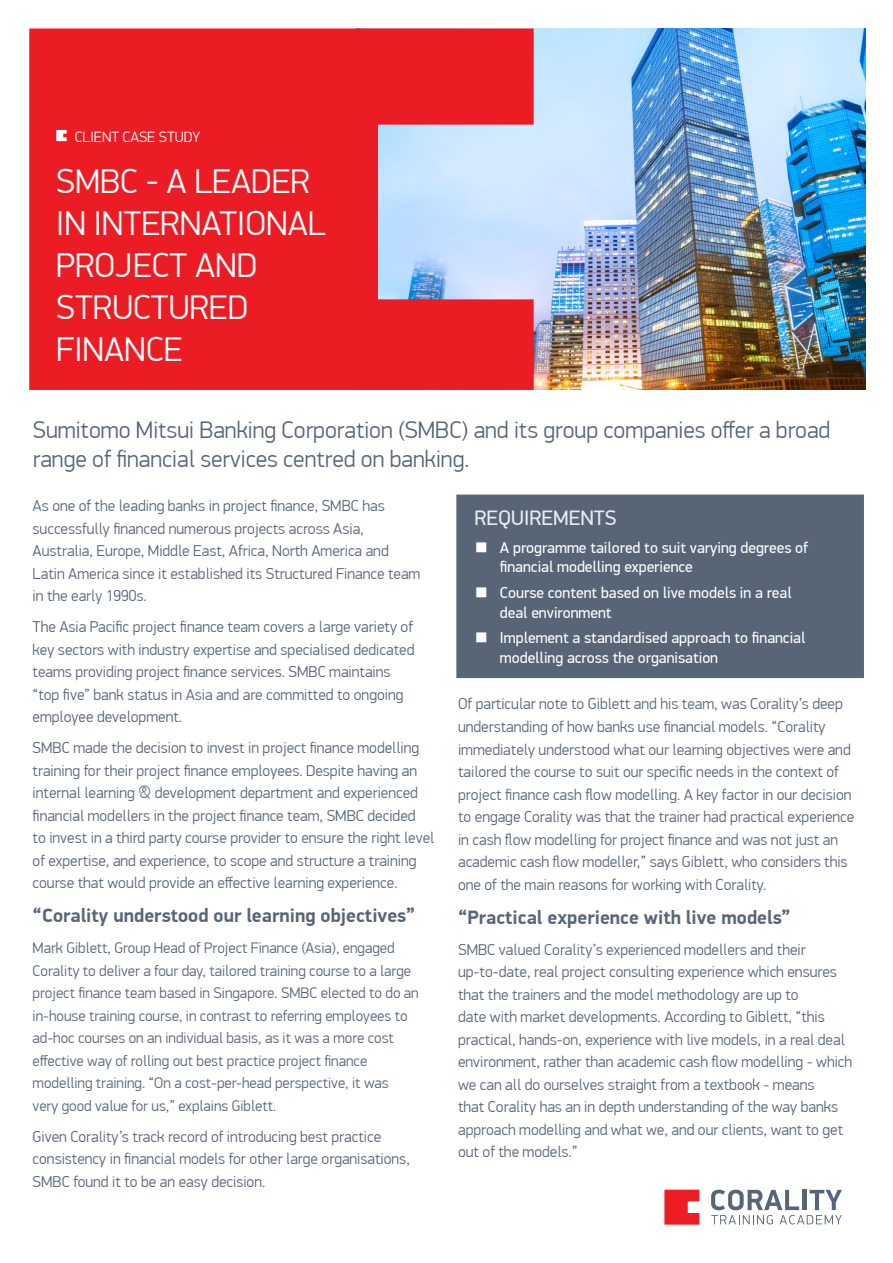
<style>
.page{position:relative;width:893px;height:1263px;background:#fff}
.page>*{position:absolute;margin:0;border:0;box-sizing:border-box;transform-origin:0 0}
.t1{font:300 34.5px/42px "PF Din Display Pro";color:#fff}
.t2{font:300 24px/28.5px "PF Din Display Pro";color:#586577}
.t3{font:21px "PF Din Display Pro";color:#e7ebef}
.t4{font:700 19.5px "PF Din Display Pro";color:#586577}
.t5{font:300 15.75px/22.5px "PF Din Display Pro";color:#586577}
.t6{font:15.75px/19.5px "PF Din Display Pro";color:#fff}
.t7{font:300 15.3px/22.5px "PF Din Display Pro";color:#586577}
.t8{font:300 15px "PF Din Display Pro";color:#fff}
.s1{font-weight:300}
</style>
<div class="page">
<img style="left:357px;top:28px;width:508px;height:362px">
<svg style="left:29px;top:29px;width:505px;height:361px;background:#e63944"></svg>
<svg style="left:664px;top:1190px;width:35px;height:35px"></svg>
<svg style="left:711px;top:1189px;width:131px;height:35px"></svg>
<div style="left:457px;top:495px;width:407px;height:183px;background:#586577"></div>
<svg style="left:56px;top:130px;width:11px;height:11px"></svg>
<p class="t8" style="left:75px;top:128px;width:127px">CLIENT CASE STUDY</p>
<h1 class="t1" style="left:56px;top:160px;width:271px">SMBC - A LEADER<br>IN INTERNATIONAL<br>PROJECT AND<br>STRUCTURED<br>FINANCE</h1>
<h2 class="t2" style="left:33px;top:416px;width:799px">Sumitomo Mitsui Banking Corporation (SMBC) and its group companies offer a broad range of financial services centred on banking.</h2>
<p class="t5" style="left:33px;top:495px;width:389px">As one of the leading banks in project finance, SMBC has successfully financed numerous projects across Asia, Australia, Europe, Middle East, Africa, North America and Latin America since it established its Structured Finance team in the early 1990s.</p>
<p class="t5" style="left:33px;top:616px;width:383px">The Asia Pacific project finance team covers a large variety of key sectors with industry expertise and specialised dedicated teams providing project finance services. SMBC maintains “top five” bank status in Asia and are committed to ongoing employee development.</p>
<p class="t5" style="left:33px;top:737px;width:403px">SMBC made the decision to invest in project finance modelling training for their project finance employees. Despite having an internal learning &amp; development department and experienced financial modellers in the project finance team, SMBC decided<br>to invest in a third party course provider to ensure the right level of expertise, and experience, to scope and structure a training course that would provide an effective learning experience.</p>
<p class="t4" style="left:33px;top:904px;width:384px">“Corality understood our learning objectives”</p>
<p class="t7" style="left:33px;top:937px;width:388px">Mark Giblett, Group Head of Project Finance (Asia), engaged Corality to deliver a four day, tailored training course to a large project finance team based in Singapore. SMBC elected to do an in-house training course, in contrast to referring employees to ad-hoc courses on an individual basis, as it was a more cost effective way of rolling out best practice project finance modelling training. “On a cost-per-head perspective, it was<br>very good value for us,” explains Giblett.</p>
<p class="t5" style="left:33px;top:1125px;width:379px">Given Corality’s track record of introducing best practice consistency in financial models for other large organisations,<br>SMBC found it to be an easy decision.</p>
<h3 class="t3" style="left:474px;top:505px;width:144px">REQUIREMENTS</h3>
<p class="t6" style="left:500px;top:538px;width:310px;text-indent:-26px"><span class="s1">■</span> A programme tailored to suit varying degrees of financial modelling experience</p>
<p class="t6" style="left:500px;top:583px;width:293px;text-indent:-26px"><span class="s1">■</span> Course content based on live models in a real deal environment</p>
<p class="t6" style="left:500px;top:628px;width:307px;text-indent:-26px"><span class="s1">■</span> Implement a standardised approach to financial modelling across the organisation</p>
<p class="t5" style="left:458px;top:693px;width:398px">Of particular note to Giblett and his team, was Corality’s deep understanding of how banks use financial models. “Corality immediately understood what our learning objectives were and tailored the course to suit our specific needs in the context of project finance cash flow modelling. A key factor in our decision to engage Corality was that the trainer had practical experience in cash flow modelling for project finance and was not just an academic cash flow modeller,” says Giblett, who considers this one of the main reasons for working with Corality.</p>
<p class="t4" style="left:458px;top:905px;width:334px">“Practical experience with live models”</p>
<p class="t5" style="left:458px;top:938px;width:396px">SMBC valued Corality’s experienced modellers and their up-to-date, real project consulting experience which ensures that the trainers and the model methodology are up to<br>date with market developments. According to Giblett, “this practical, hands-on, experience with live models, in a real deal environment, rather than academic cash flow modelling - which we can all do ourselves straight from a textbook - means<br>that Corality has an in depth understanding of the way banks approach modelling and what we, and our clients, want to get out of the models.”</p>
</div>
